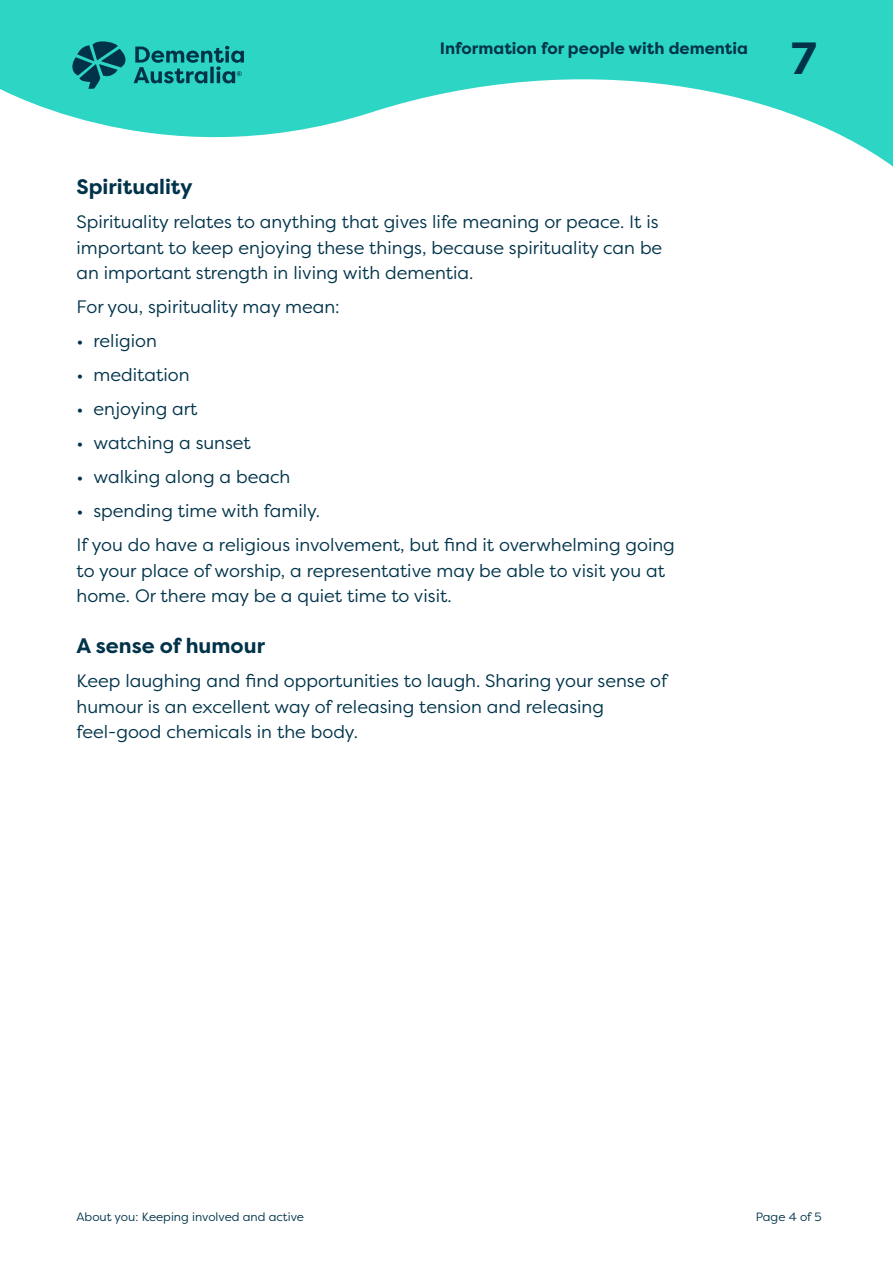
<style>
.page{position:relative;width:893px;height:1263px;background:#fff}
.page>*{position:absolute;margin:0;border:0;box-sizing:border-box;transform-origin:0 0}
.t1{font:700 45px "Filson Pro";color:#00334a}
.t2{font:700 21px "Filson Pro";color:#00334a}
.Body{font:18px/25.5px "Filson Pro";color:#00334a}
.t3{font:700 16.5px "Filson Pro";color:#00334a}
.t4{font:12px "Filson Pro";color:#00334a}
</style>
<div class="page">
<svg style="left:0;top:0;width:893px;height:167px;fill:#2cd5c4"></svg>
<svg style="left:72px;top:40px;width:172px;height:49px"></svg>
<p class="t3" style="left:440px;top:38px;width:309px">Information for people with dementia</p>
<h1 class="t1" style="left:791px;top:30px;width:27px">7</h1>
<h2 class="t2" style="left:77px;top:174px;width:118px">Spirituality</h2>
<p class="Body" style="left:77px;top:209px;width:587px">Spirituality relates to anything that gives life meaning or peace. It is important to keep enjoying these things, because spirituality can be an important strength in living with dementia.</p>
<p class="Body" style="left:77px;top:294px;width:265px">For you, spirituality may mean:</p>
<p class="Body" style="left:77px;top:328px;width:82px">• religion</p>
<p class="Body" style="left:77px;top:362px;width:115px">• meditation</p>
<p class="Body" style="left:77px;top:396px;width:122px">• enjoying art</p>
<p class="Body" style="left:77px;top:430px;width:176px">• watching a sunset</p>
<p class="Body" style="left:77px;top:464px;width:215px">• walking along a beach</p>
<p class="Body" style="left:77px;top:498px;width:245px">• spending time with family.</p>
<p class="Body" style="left:77px;top:532px;width:600px">If you do have a religious involvement, but find it overwhelming going to your place of worship, a representative may be able to visit you at home. Or there may be a quiet time to visit.</p>
<h2 class="t2" style="left:77px;top:633px;width:190px">A sense of humour</h2>
<p class="Body" style="left:77px;top:668px;width:592px">Keep laughing and find opportunities to laugh. Sharing your sense of humour is an excellent way of releasing tension and releasing feel-good chemicals in the body.</p>
<p class="t4" style="left:77px;top:1209px;width:229px">About you: Keeping involved and active</p>
<p class="t4" style="left:756px;top:1209px;width:67px">Page 4 of 5</p>
</div>
